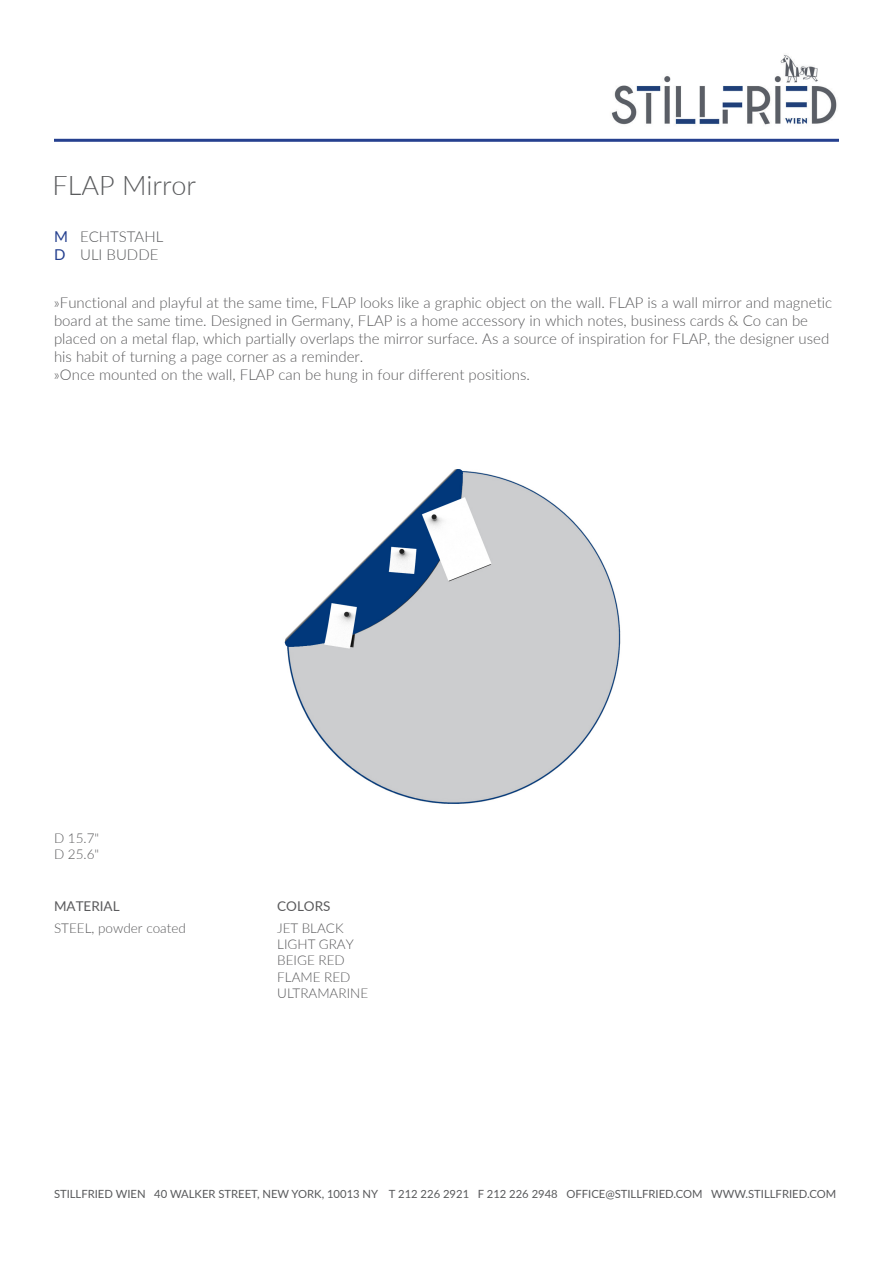
<style>
.page{position:relative;width:893px;height:1263px;background:#fff}
.page>*{position:absolute;margin:0;border:0;box-sizing:border-box;transform-origin:0 0}
.t1{font:300 27px "Lato";color:#595a5c}
.t2{font:300 15px/18px "Lato";color:#5a5a5c}
.t3{font:300 15px/18px "Lato";color:#595a5c}
.t4{font:15px/18px "Lato";color:#25408f}
.t5{font:300 13.5px/16.2px "Lato";color:#5a5a5c}
.t6{font:13.5px "Lato";color:#5a5a5c}
.t7{font:11.25px "Lato";color:#58595b}
.s1{font-weight:400}
</style>
<div class="page">
<img style="left:611px;top:55px;width:226px;height:70px">
<hr style="left:54px;top:139px;width:785px;height:3px;background:#25408f">
<img style="left:284px;top:469px;width:337px;height:335px">
<p class="t1" style="left:52px;top:167px;width:145px">FLAP Mirror</p>
<p class="t4" style="left:54px;top:227px;width:15px">M<br>D</p>
<p class="t2" style="left:54px;top:293px;width:780px">»Functional and playful at the same time, FLAP looks like a graphic object on the wall. FLAP is a wall mirror and magnetic board at the same time. Designed in Germany, FLAP is a home accessory in which notes, business cards &amp; Co can be placed on a metal flap, which partially overlaps the mirror surface. As a source of inspiration for FLAP, the designer used his habit of turning a page corner as a reminder.<br>»Once mounted on the wall, FLAP can be hung in four different positions.</p>
<p class="t3" style="left:80px;top:227px;width:85px">ECHTSTAHL<br>ULI BUDDE</p>
<p class="t5" style="left:54px;top:829px;width:47px">D 15.7"<br>D 25.6"</p>
<p class="t5" style="left:54px;top:895px;width:133px;line-height:21.8px"><span class="s1">MATERIAL<br></span>STEEL, powder coated</p>
<p class="t6" style="left:277px;top:897px;width:55px">COLORS</p>
<p class="t5" style="left:277px;top:919px;width:92px">JET BLACK<br>LIGHT GRAY<br>BEIGE RED<br>FLAME RED<br>ULTRAMARINE</p>
<p class="t7" style="left:54px;top:1186px;width:784px">STILLFRIED WIEN 40 WALKER STREET, NEW YORK, 10013 NY T 212 226 2921 F 212 226 2948 OFFICE@STILLFRIED.COM WWW.STILLFRIED.COM</p>
</div>
